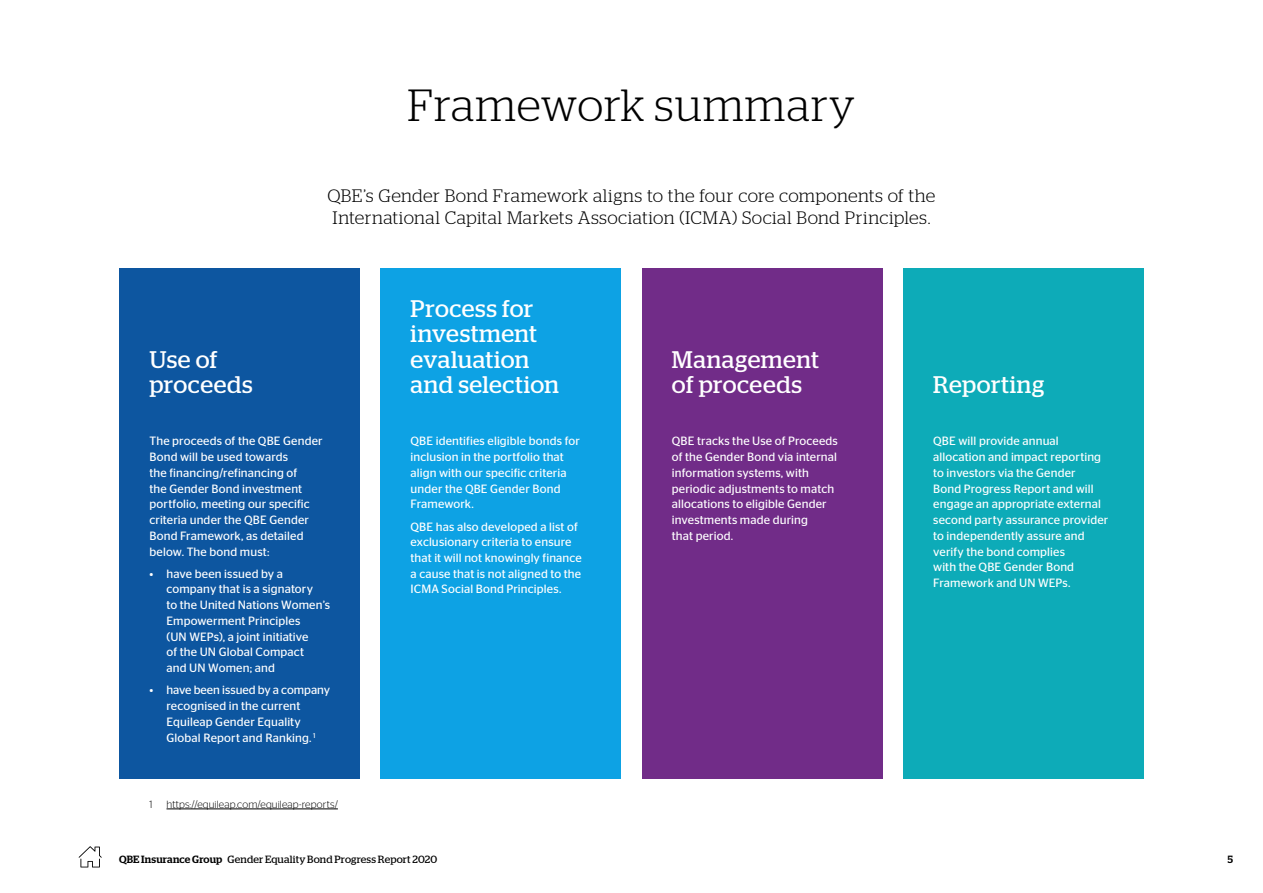
<style>
.page{position:relative;width:1263px;height:893px;background:#fff}
.page>*{position:absolute;margin:0;border:0;box-sizing:border-box;transform-origin:0 0}
.t1{font:300 45px "Stag";letter-spacing:.02em;color:#000}
.t2{font:24px/25.5px "Stag";letter-spacing:.02em;color:#fff}
.t3{font:300 18px/22.5px "Stag";letter-spacing:.015em;color:#000}
.t4{font:12px/15.8px "Stag Sans";letter-spacing:.01em;color:#fff}
.t5{font:10.5px "Stag";letter-spacing:.015em;color:#000}
.t6{font:300 10.5px "Stag Sans";letter-spacing:.01em;color:#000}
.t7{font:500 10.5px "Stag";color:#000}
.s1{font-weight:500}
</style>
<div class="page">
<hr style="left:166px;top:809px;width:172px;height:1px;background:#000">
<div style="left:381px;top:268px;width:240px;height:510px;background:#0da2e4"></div>
<div style="left:642px;top:268px;width:240px;height:510px;background:#712c88"></div>
<div style="left:119px;top:268px;width:240px;height:510px;background:#0d56a0"></div>
<div style="left:903px;top:268px;width:240px;height:510px;background:#0dabb8"></div>
<svg style="left:79px;top:846px;width:23px;height:21px"></svg>
<h1 class="t1" style="left:408px;top:80px;width:449px">Framework summary</h1>
<h2 class="t2" style="left:149px;top:346px;width:105px">Use of proceeds</h2>
<h3 class="t3" style="left:328px;top:184px;width:609px">QBE’s Gender Bond Framework aligns to the four core components of the<br>International Capital Markets Association (ICMA) Social Bond Principles.</h3>
<h2 class="t2" style="left:410px;top:295px;width:150px">Process for investment evaluation and selection</h2>
<h2 class="t2" style="left:672px;top:346px;width:148px">Management of proceeds</h2>
<h2 class="t2" style="left:933px;top:372px;width:112px">Reporting</h2>
<p class="t4" style="left:149px;top:433px;width:175px">The proceeds of the QBE Gender<br>Bond will be used towards<br>the financing/refinancing of<br>the Gender Bond investment portfolio, meeting our specific criteria under the QBE Gender<br>Bond Framework, as detailed below. The bond must:</p>
<p class="t4" style="left:166px;top:566px;width:165px;text-indent:-17px">• have been issued by a company that is a signatory<br>to the United Nations Women’s<br>Empowerment Principles<br>(UN WEPs), a joint initiative<br>of the UN Global Compact<br>and UN Women; and</p>
<p class="t4" style="left:166px;top:682px;width:165px;text-indent:-17px">• have been issued by a company recognised in the current<br>Equileap Gender Equality<br>Global Report and Ranking. <sup>1</sup></p>
<p class="t6" style="left:149px;top:798px;width:5px">1</p>
<p class="t6" style="left:166px;top:798px;width:173px">https://equileap.com/equileap-reports/</p>
<p class="t4" style="left:410px;top:433px;width:171px">QBE identifies eligible bonds for inclusion in the portfolio that align with our specific criteria under the QBE Gender Bond<br>Framework.</p>
<p class="t4" style="left:410px;top:518px;width:173px">QBE has also developed a list of exclusionary criteria to ensure that it will not knowingly finance a cause that is not aligned to the<br>ICMA Social Bond Principles.</p>
<p class="t4" style="left:672px;top:433px;width:168px">QBE tracks the Use of Proceeds of the Gender Bond via internal information systems, with periodic adjustments to match allocations to eligible Gender investments made during<br>that period.</p>
<p class="t4" style="left:933px;top:433px;width:177px">QBE will provide annual allocation and impact reporting to investors via the Gender<br>Bond Progress Report and will engage an appropriate external second party assurance provider to independently assure and verify the bond complies<br>with the QBE Gender Bond<br>Framework and UN WEPs.</p>
<p class="t5" style="left:119px;top:853px;width:320px"><span class="s1">QBE Insurance Group</span> Gender Equality Bond Progress Report 2020</p>
<p class="t7" style="left:1228px;top:853px;width:7px">5</p>
</div>
